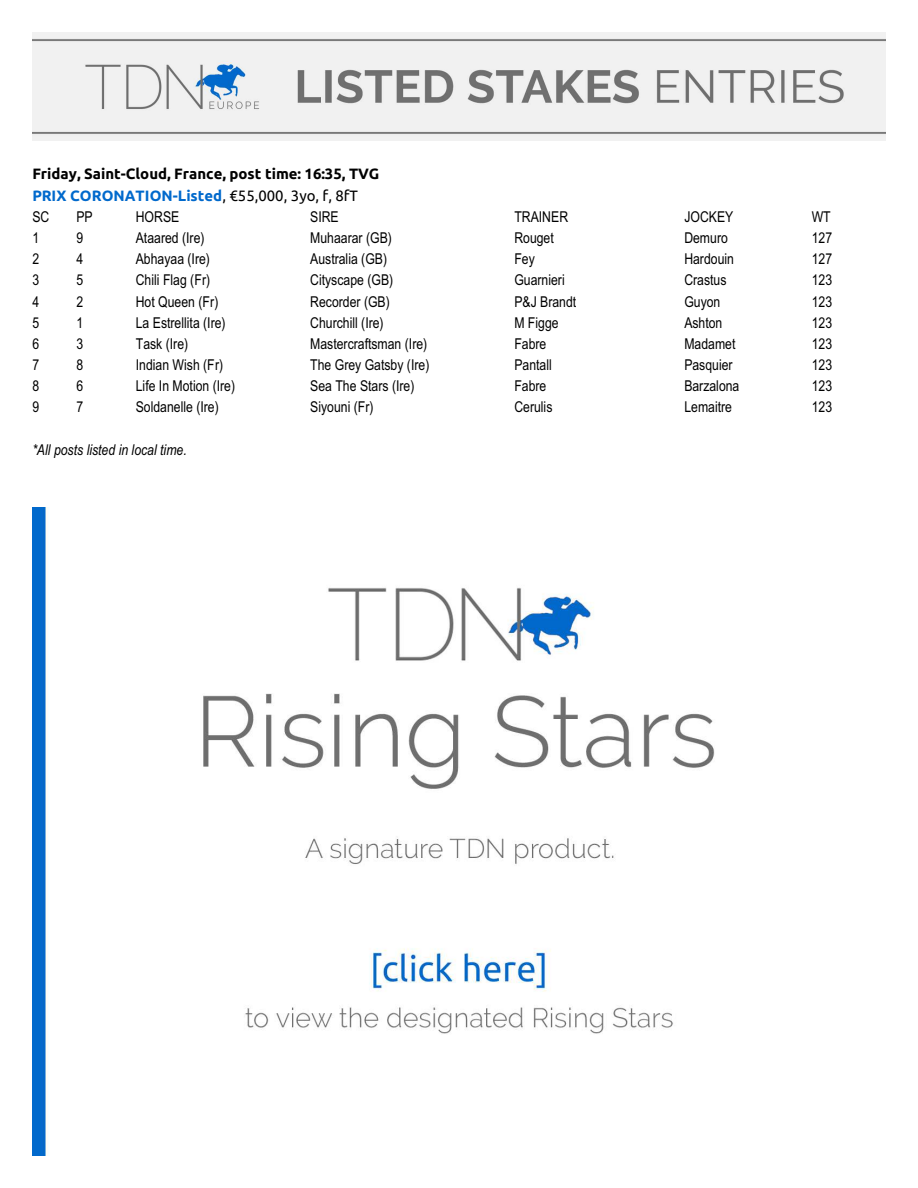
<style>
.page{position:relative;width:918px;height:1188px;background:#fff}
.page>*{position:absolute;margin:0;border:0;box-sizing:border-box;transform-origin:0 0}
.t1{font:15px "Arial Narrow";color:#000}
.t2{font:700 15px/21.8px "Ubuntu";color:#000}
.t3{font:italic 15px "Arial Narrow";color:#000}
.s1{color:#0069cc}
.s2{font-weight:400}
</style>
<div class="page">
<img style="left:32px;top:32px;width:854px;height:108px">
<img style="left:32px;top:507px;width:683px;height:649px">
<p class="t2" style="left:32px;top:164px;width:349px">Friday, Saint-Cloud, France, post time: 16:35, TVG<br><span class="s1">PRIX CORONATION-Listed</span><span class="s2">, €55,000, 3yo, f, 8fT</span></p>
<p class="t1" style="left:32px;top:211px;width:18px">SC</p>
<p class="t1" style="left:76px;top:211px;width:18px">PP</p>
<p class="t1" style="left:136px;top:211px;width:45px">HORSE</p>
<p class="t1" style="left:310px;top:211px;width:30px">SIRE</p>
<p class="t1" style="left:514px;top:211px;width:55px">TRAINER</p>
<p class="t1" style="left:684px;top:211px;width:50px">JOCKEY</p>
<p class="t1" style="left:812px;top:211px;width:20px">WT</p>
<p class="t1" style="left:32px;top:232px;width:8px">1</p>
<p class="t1" style="left:76px;top:232px;width:8px">9</p>
<p class="t1" style="left:136px;top:232px;width:70px">Ataared (Ire)</p>
<p class="t1" style="left:310px;top:232px;width:83px">Muhaarar (GB)</p>
<p class="t1" style="left:514px;top:232px;width:41px">Rouget</p>
<p class="t1" style="left:684px;top:232px;width:45px">Demuro</p>
<p class="t1" style="left:812px;top:232px;width:22px">127</p>
<p class="t1" style="left:32px;top:253px;width:8px">2</p>
<p class="t1" style="left:76px;top:253px;width:8px">4</p>
<p class="t1" style="left:136px;top:253px;width:76px">Abhayaa (Ire)</p>
<p class="t1" style="left:310px;top:253px;width:78px">Australia (GB)</p>
<p class="t1" style="left:514px;top:253px;width:22px">Fey</p>
<p class="t1" style="left:684px;top:253px;width:51px">Hardouin</p>
<p class="t1" style="left:812px;top:253px;width:22px">127</p>
<p class="t1" style="left:32px;top:274px;width:8px">3</p>
<p class="t1" style="left:76px;top:274px;width:8px">5</p>
<p class="t1" style="left:136px;top:274px;width:76px">Chili Flag (Fr)</p>
<p class="t1" style="left:310px;top:274px;width:85px">Cityscape (GB)</p>
<p class="t1" style="left:514px;top:274px;width:52px">Guarnieri</p>
<p class="t1" style="left:684px;top:274px;width:44px">Crastus</p>
<p class="t1" style="left:812px;top:274px;width:22px">123</p>
<p class="t1" style="left:32px;top:296px;width:8px">4</p>
<p class="t1" style="left:76px;top:296px;width:8px">2</p>
<p class="t1" style="left:136px;top:296px;width:84px">Hot Queen (Fr)</p>
<p class="t1" style="left:310px;top:296px;width:81px">Recorder (GB)</p>
<p class="t1" style="left:514px;top:296px;width:63px">P&amp;J Brandt</p>
<p class="t1" style="left:684px;top:296px;width:38px">Guyon</p>
<p class="t1" style="left:812px;top:296px;width:22px">123</p>
<p class="t1" style="left:32px;top:317px;width:8px">5</p>
<p class="t1" style="left:76px;top:317px;width:8px">1</p>
<p class="t1" style="left:136px;top:317px;width:91px">La Estrellita (Ire)</p>
<p class="t1" style="left:310px;top:317px;width:75px">Churchill (Ire)</p>
<p class="t1" style="left:514px;top:317px;width:46px">M Figge</p>
<p class="t1" style="left:684px;top:317px;width:39px">Ashton</p>
<p class="t1" style="left:812px;top:317px;width:22px">123</p>
<p class="t1" style="left:32px;top:338px;width:8px">6</p>
<p class="t1" style="left:76px;top:338px;width:8px">3</p>
<p class="t1" style="left:136px;top:338px;width:54px">Task (Ire)</p>
<p class="t1" style="left:310px;top:338px;width:119px">Mastercraftsman (Ire)</p>
<p class="t1" style="left:514px;top:338px;width:34px">Fabre</p>
<p class="t1" style="left:684px;top:338px;width:53px">Madamet</p>
<p class="t1" style="left:812px;top:338px;width:22px">123</p>
<p class="t1" style="left:32px;top:359px;width:8px">7</p>
<p class="t1" style="left:76px;top:359px;width:8px">8</p>
<p class="t1" style="left:136px;top:359px;width:89px">Indian Wish (Fr)</p>
<p class="t1" style="left:310px;top:359px;width:121px">The Grey Gatsby (Ire)</p>
<p class="t1" style="left:514px;top:359px;width:39px">Pantall</p>
<p class="t1" style="left:684px;top:359px;width:50px">Pasquier</p>
<p class="t1" style="left:812px;top:359px;width:22px">123</p>
<p class="t1" style="left:32px;top:380px;width:8px">8</p>
<p class="t1" style="left:76px;top:380px;width:8px">6</p>
<p class="t1" style="left:136px;top:380px;width:101px">Life In Motion (Ire)</p>
<p class="t1" style="left:310px;top:380px;width:106px">Sea The Stars (Ire)</p>
<p class="t1" style="left:514px;top:380px;width:34px">Fabre</p>
<p class="t1" style="left:684px;top:380px;width:56px">Barzalona</p>
<p class="t1" style="left:812px;top:380px;width:22px">123</p>
<p class="t1" style="left:32px;top:401px;width:8px">9</p>
<p class="t1" style="left:76px;top:401px;width:8px">7</p>
<p class="t1" style="left:136px;top:401px;width:85px">Soldanelle (Ire)</p>
<p class="t1" style="left:310px;top:401px;width:65px">Siyouni (Fr)</p>
<p class="t1" style="left:514px;top:401px;width:40px">Cerulis</p>
<p class="t1" style="left:684px;top:401px;width:49px">Lemaitre</p>
<p class="t1" style="left:812px;top:401px;width:22px">123</p>
<p class="t3" style="left:32px;top:444px;width:156px">*All posts listed in local time.</p>
</div>
